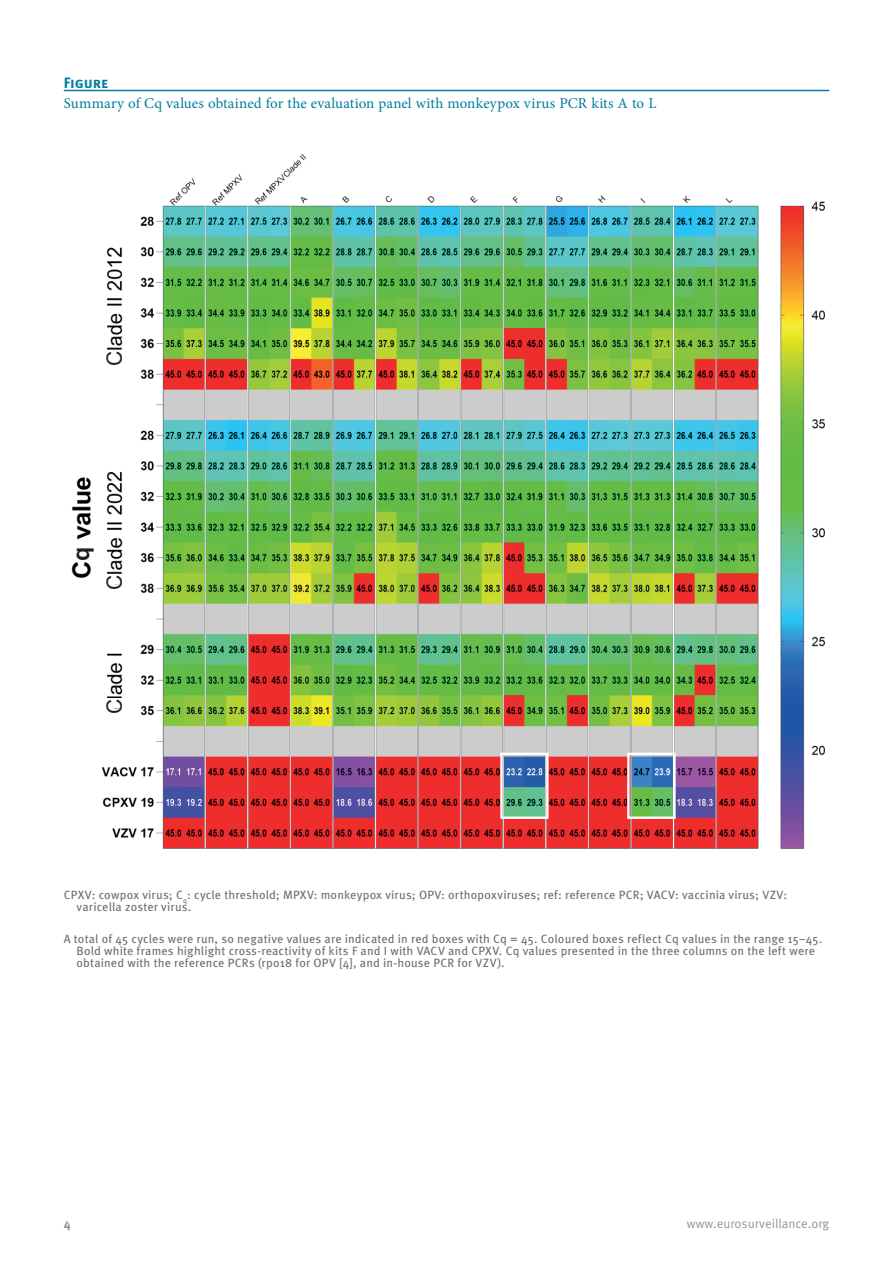
<style>
.page{position:relative;width:893px;height:1263px;background:#fff}
.page>*{position:absolute;margin:0;border:0;box-sizing:border-box;transform-origin:0 0}
.t1{font:700 22.95px "Arial";color:#231f20}
.t2{font:21px "Arial";color:#231f20}
.t3{font:15px "Minion Pro";letter-spacing:.01em;color:#007d9f}
.t4{font:700 15px "Meta Pro";letter-spacing:-.005em;color:#007d9f}
.t5{font:12.75px "Meta Pro";color:#939598}
.t6{font:700 12.75px "Meta Pro";color:#939598}
.t7{font:12px/12px "Meta Pro";letter-spacing:.015em;color:#6c6d70}
</style>
<div class="page">
<hr style="left:64px;top:90px;width:765px;height:1px;background:#007d9f">
<img style="left:71px;top:154px;width:754px;height:695px">
<div style="left:500px;top:753px;width:49px;height:66px;border:2px solid #fff"></div>
<div style="left:627px;top:753px;width:49px;height:66px;border:2px solid #fff"></div>
<div style="left:68px;top:543px;width:26px;height:18px;background:#fff"></div>
<div style="left:106px;top:574px;width:19px;height:10px;background:#fff"></div>
<div style="left:106px;top:698px;width:19px;height:10px;background:#fff"></div>
<div style="left:106px;top:351px;width:19px;height:9px;background:#fff"></div>
<svg style="left:170px;top:197px;width:8px;height:8px"></svg>
<svg style="left:212px;top:197px;width:9px;height:8px"></svg>
<svg style="left:255px;top:197px;width:8px;height:8px"></svg>
<svg style="left:283px;top:170px;width:8px;height:8px"></svg>
<p class="t4" style="left:64px;top:73px;width:46px">Figure</p>
<p class="t3" style="left:64px;top:93px;width:594px">Summary of Cq values obtained for the evaluation panel with monkeypox virus PCR kits A to L</p>
<h2 class="t2" style="left:100px;top:366px;width:17px;rotate:-90deg">C</h2>
<h1 class="t1" style="left:65px;top:560px;width:16px;rotate:-90deg">q</h1>
<h2 class="t2" style="left:100px;top:590px;width:17px;rotate:-90deg">C</h2>
<h2 class="t2" style="left:100px;top:714px;width:17px;rotate:-90deg">C</h2>
<p class="t7" style="left:77px;top:889px;width:712px;text-indent:-13px">CPXV: cowpox virus; C<sub>q</sub>: cycle threshold; MPXV: monkeypox virus; OPV: orthopoxviruses; ref: reference PCR; VACV: vaccinia virus; VZV: varicella zoster virus.</p>
<p class="t7" style="left:77px;top:933px;width:747px;text-indent:-13px">A total of 45 cycles were run, so negative values are indicated in red boxes with Cq = 45. Coloured boxes reflect Cq values in the range 15–45.<br>Bold white frames highlight cross-reactivity of kits F and I with VACV and CPXV. Cq values presented in the three columns on the left were obtained with the reference PCRs (rpo18 for OPV [4], and in-house PCR for VZV).</p>
<p class="t6" style="left:64px;top:1215px;width:8px">4</p>
<p class="t5" style="left:687px;top:1215px;width:144px">www.eurosurveillance.org</p>
</div>
